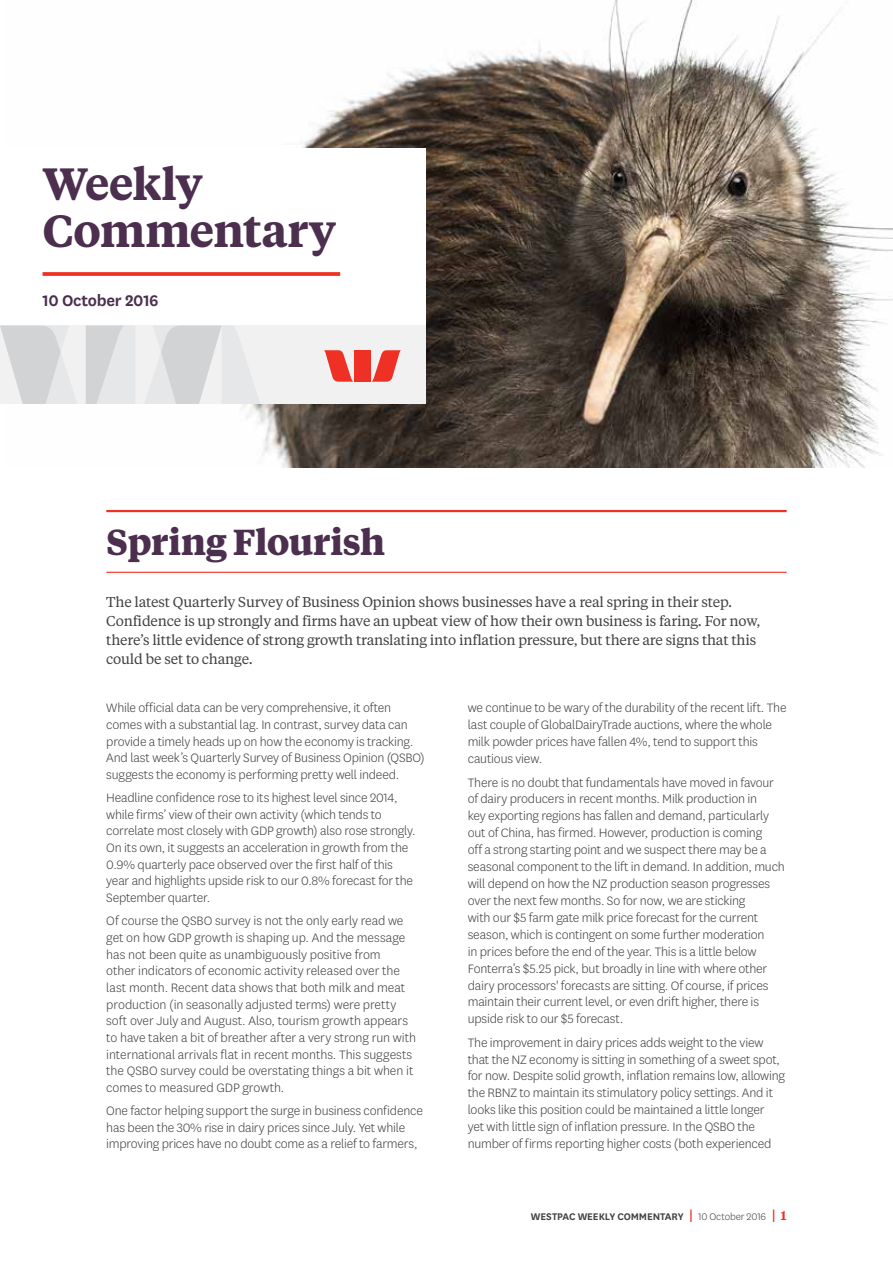
<style>
.page{position:relative;width:893px;height:1263px;background:#fff}
.page>*{position:absolute;margin:0;border:0;box-sizing:border-box;transform-origin:0 0}
.t1{font:600 45px/46.5px "Tiempos Text";letter-spacing:-.025em;color:#4c2f4e}
.t2{font:700 36px "Tiempos Text";letter-spacing:-.02em;color:#4c2f4e}
.t3{font:600 18px "National LF";letter-spacing:-.02em;color:#4c2f4e}
.t4{font:300 14.25px/17px "National LF";letter-spacing:-.015em;color:#414042}
.t5{font:14.25px/18.8px "Tiempos Text";letter-spacing:-.015em;color:#414042}
.t6{font:600 11.25px "National LF";letter-spacing:-.005em;color:#414042}
.s1{font-family:"Tiempos Text";font-size:13.5px;color:#ee3124}
.s2{font-weight:300}
.s3{font-family:"Tiempos Text";font-size:12.75px;color:#ee3124}
</style>
<div class="page">
<img style="left:243px;top:0;width:650px;height:468px">
<div style="left:0;top:149px;width:425px;height:255px;background:#fff"></div>
<div style="left:0;top:325px;width:425px;height:79px;background:#f1f1f2"></div>
<svg style="left:0;top:325px;width:260px;height:79px"></svg>
<svg style="left:324px;top:350px;width:29px;height:32px"></svg>
<svg style="left:371px;top:350px;width:30px;height:32px"></svg>
<div style="left:354px;top:350px;width:17px;height:32px;background:#ee3124"></div>
<svg style="left:43px;top:272px;width:297px;height:4px"></svg>
<hr style="left:106px;top:510px;width:681px;height:2px;background:#ee3124">
<hr style="left:106px;top:572px;width:681px;height:1px;background:#ee3124">
<h1 class="t1" style="left:43px;top:159px;width:295px">Weekly<br>Commentary</h1>
<p class="t3" style="left:43px;top:288px;width:118px">10 October 2016</p>
<h2 class="t2" style="left:106px;top:516px;width:280px">Spring Flourish</h2>
<p class="t5" style="left:106px;top:592px;width:656px">The latest Quarterly Survey of Business Opinion shows businesses have a real spring in their step.<br>Confidence is up strongly and firms have an upbeat view of how their own business is faring. For now, there’s little evidence of strong growth translating into inflation pressure, but there are signs that this could be set to change.</p>
<p class="t4" style="left:106px;top:699px;width:320px">While official data can be very comprehensive, it often comes with a substantial lag. In contrast, survey data can provide a timely heads up on how the economy is tracking.<br>And last week’s Quarterly Survey of Business Opinion (QSBO) suggests the economy is performing pretty well indeed.</p>
<p class="t4" style="left:106px;top:789px;width:311px">Headline confidence rose to its highest level since 2014, while firms’ view of their own activity (which tends to correlate most closely with GDP growth) also rose strongly.<br>On its own, it suggests an acceleration in growth from the 0.9% quarterly pace observed over the first half of this year and highlights upside risk to our 0.8% forecast for the September quarter.</p>
<p class="t4" style="left:106px;top:912px;width:311px">Of course the QSBO survey is not the only early read we get on how GDP growth is shaping up. And the message has not been quite as unambiguously positive from<br>other indicators of economic activity released over the last month. Recent data shows that both milk and meat production (in seasonally adjusted terms) were pretty soft over July and August. Also, tourism growth appears to have taken a bit of breather after a very strong run with international arrivals flat in recent months. This suggests the QSBO survey could be overstating things a bit when it comes to measured GDP growth.</p>
<p class="t4" style="left:106px;top:1102px;width:318px">One factor helping support the surge in business confidence has been the 30% rise in dairy prices since July. Yet while improving prices have no doubt come as a relief to farmers,</p>
<p class="t4" style="left:468px;top:699px;width:320px">we continue to be wary of the durability of the recent lift. The last couple of GlobalDairyTrade auctions, where the whole milk powder prices have fallen 4%, tend to support this cautious view.</p>
<p class="t4" style="left:468px;top:773px;width:319px">There is no doubt that fundamentals have moved in favour of dairy producers in recent months. Milk production in<br>key exporting regions has fallen and demand, particularly out of China, has firmed. However, production is coming<br>off a strong starting point and we suspect there may be a seasonal component to the lift in demand. In addition, much will depend on how the NZ production season progresses over the next few months. So for now, we are sticking<br>with our $5 farm gate milk price forecast for the current season, which is contingent on some further moderation<br>in prices before the end of the year. This is a little below Fonterra’s $5.25 pick, but broadly in line with where other dairy processors' forecasts are sitting. Of course, if prices maintain their current level, or even drift higher, there is upside risk to our $5 forecast.</p>
<p class="t4" style="left:468px;top:1033px;width:319px">The improvement in dairy prices adds weight to the view that the NZ economy is sitting in something of a sweet spot, for now. Despite solid growth, inflation remains low, allowing the RBNZ to maintain its stimulatory policy settings. And it looks like this position could be maintained a little longer<br>yet with little sign of inflation pressure. In the QSBO the number of firms reporting higher costs (both experienced</p>
<p class="t6" style="left:531px;top:1209px;width:257px">WESTPAC WEEKLY COMMENTARY <span class="s1">|</span> <span class="s2">10 October 2016</span> <span class="s1">|</span> <span class="s3">1</span></p>
</div>
